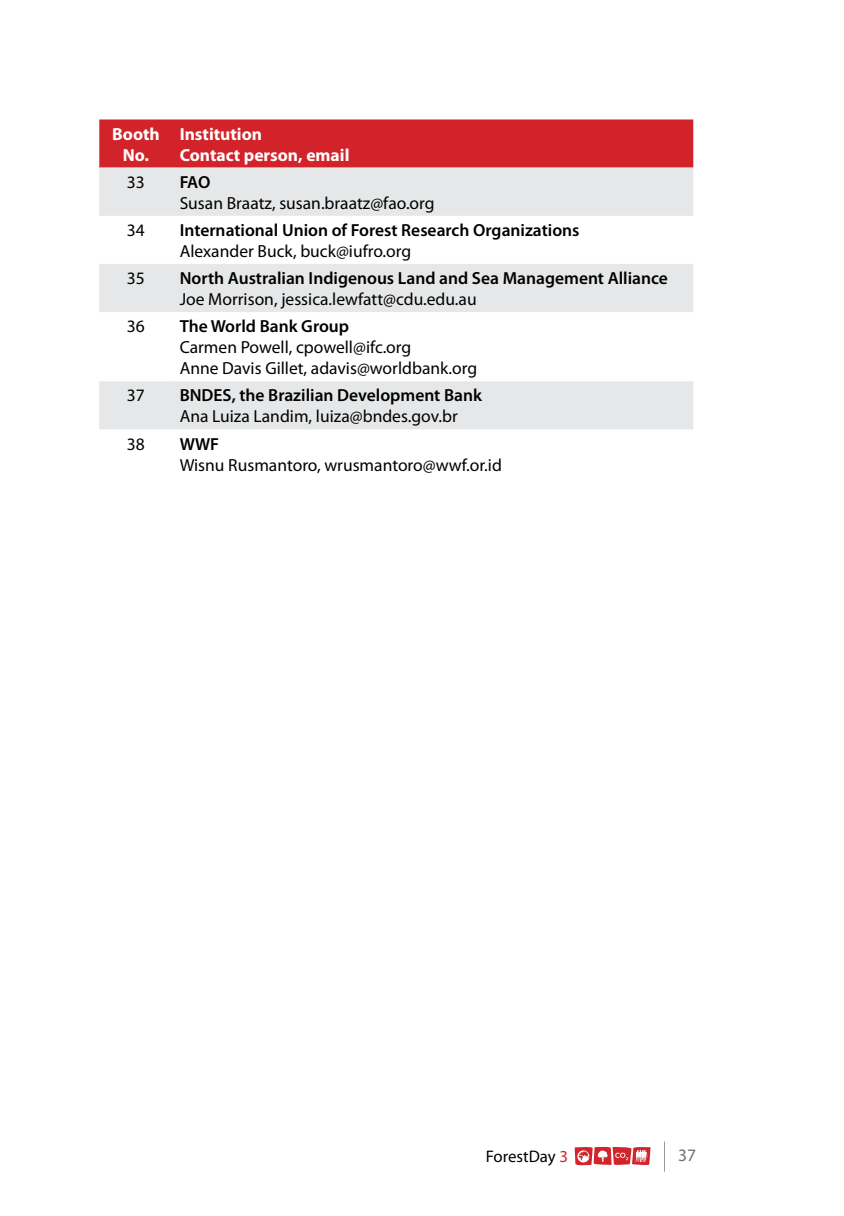
<style>
.page{position:relative;width:844px;height:1216px;background:#fff}
.page>*{position:absolute;margin:0;border:0;box-sizing:border-box;transform-origin:0 0}
.t1{font:17.5px/21px "Myriad Pro";color:#000}
.t2{font:600 17.5px "Myriad Pro";color:#000}
.t3{font:700 17.5px/21px "Myriad Pro";color:#fff;text-align:center}
.t4{font:17.5px "Myriad Pro";color:#6d6f71}
.t5{font:16.8px "Myriad Pro";color:#000}
.s1{color:#d2232a}
</style>
<div class="page">
<hr style="left:664px;top:1141px;width:1px;height:30px;background:#000">
<svg style="left:574px;top:1146px;width:76px;height:20px"></svg>
<div style="left:99px;top:119px;width:594px;height:49px;background:#d2232a"></div>
<svg style="left:99px;top:168px;width:594px;height:261px;fill:#e6e7e8"></svg>
<p class="t3" style="left:112px;top:123px;width:49px">Booth<br>No.</p>
<p class="t3" style="left:180px;top:123px;width:171px;text-align:left">Institution<br>Contact person, email</p>
<p class="t1" style="left:127px;top:171px;width:19px">33</p>
<p class="t2" style="left:180px;top:171px;width:32px">FAO</p>
<p class="t1" style="left:180px;top:192px;width:256px">Susan Braatz, susan.braatz@fao.org</p>
<p class="t1" style="left:127px;top:219px;width:19px">34</p>
<p class="t2" style="left:180px;top:219px;width:401px">International Union of Forest Research Organizations</p>
<p class="t1" style="left:180px;top:240px;width:233px">Alexander Buck, buck@iufro.org</p>
<p class="t1" style="left:127px;top:267px;width:19px">35</p>
<p class="t2" style="left:180px;top:267px;width:489px">North Australian Indigenous Land and Sea Management Alliance</p>
<p class="t1" style="left:180px;top:288px;width:298px">Joe Morrison, jessica.lewfatt@cdu.edu.au</p>
<p class="t1" style="left:127px;top:315px;width:19px">36</p>
<p class="t2" style="left:180px;top:315px;width:171px">The World Bank Group</p>
<p class="t1" style="left:180px;top:336px;width:299px">Carmen Powell, cpowell@ifc.org<br>Anne Davis Gillet, adavis@worldbank.org</p>
<p class="t1" style="left:127px;top:385px;width:19px">37</p>
<p class="t2" style="left:180px;top:384px;width:304px">BNDES, the Brazilian Development Bank</p>
<p class="t1" style="left:180px;top:406px;width:279px">Ana Luiza Landim, luiza@bndes.gov.br</p>
<p class="t1" style="left:127px;top:433px;width:19px">38</p>
<p class="t2" style="left:180px;top:432px;width:41px">WWF</p>
<p class="t1" style="left:180px;top:454px;width:323px">Wisnu Rusmantoro, wrusmantoro@wwf.or.id</p>
<p class="t5" style="left:485px;top:1146px;width:84px">ForestDay <span class="s1">3</span></p>
<p class="t4" style="left:678px;top:1144px;width:19px">37</p>
</div>
